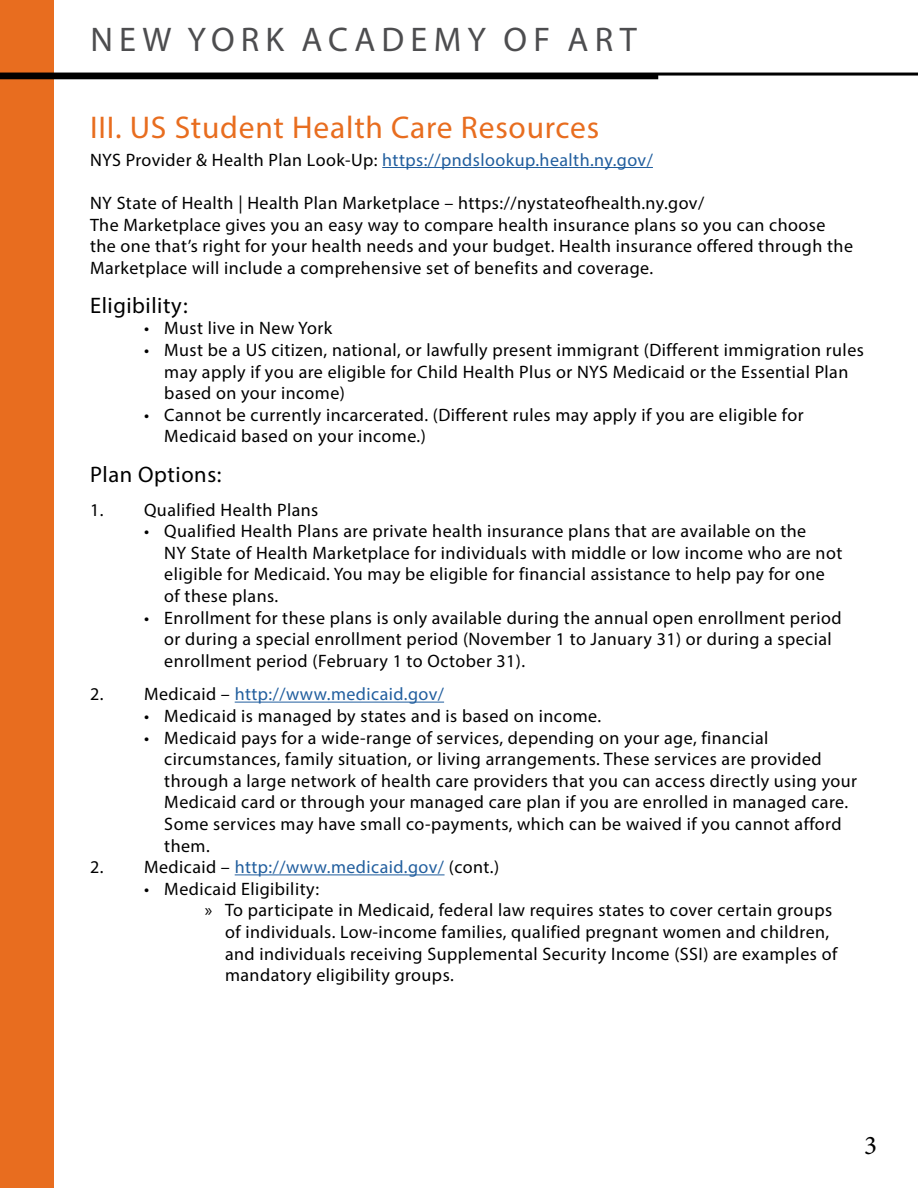
<style>
.page{position:relative;width:918px;height:1188px;background:#fff}
.page>*{position:absolute;margin:0;border:0;box-sizing:border-box;transform-origin:0 0}
.t1{font:34.35px "Myriad Pro";letter-spacing:.18em;color:#4d4d4f}
.t2{font:31.5px "Myriad Pro";letter-spacing:.025em;color:#e86d1f}
.t3{font:27px "Minion Pro";color:#000}
.t4{font:22.5px "Myriad Pro";letter-spacing:.025em;color:#000}
.t5{font:18px/21.6px "Myriad Pro";letter-spacing:.025em;color:#000}
.t6{font:18px "Myriad Pro";letter-spacing:.025em;color:#215e9e}
.s1{color:#000}
</style>
<div class="page">
<div style="left:0;top:0;width:54px;height:1188px;background:#e86d1f"></div>
<hr style="left:0;top:73px;width:918px;height:3px;background:#000">
<hr style="left:0;top:75px;width:658px;height:4px;background:#000">
<hr style="left:382px;top:167px;width:271px;height:1px;background:#215e9e">
<hr style="left:235px;top:702px;width:209px;height:1px;background:#215e9e">
<hr style="left:235px;top:874px;width:210px;height:1px;background:#215e9e">
<h1 class="t1" style="left:90px;top:19px;width:548px">NEW YORK ACADEMY OF ART</h1>
<h2 class="t2" style="left:90px;top:108px;width:511px">III. US Student Health Care Resources</h2>
<p class="t6" style="left:90px;top:149px;width:564px"><span class="s1">NYS Provider &amp; Health Plan Look-Up:</span> https://pndslookup.health.ny.gov/</p>
<p class="t5" style="left:90px;top:192px;width:765px">NY State of Health | Health Plan Marketplace – https://nystateofhealth.ny.gov/<br>The Marketplace gives you an easy way to compare health insurance plans so you can choose the one that’s right for your health needs and your budget. Health insurance offered through the Marketplace will include a comprehensive set of benefits and coverage.</p>
<p class="t4" style="left:90px;top:291px;width:99px">Eligibility:</p>
<p class="t5" style="left:144px;top:317px;width:190px">• Must live in New York</p>
<p class="t5" style="left:164px;top:339px;width:701px;text-indent:-20px">• Must be a US citizen, national, or lawfully present immigrant (Different immigration rules may apply if you are eligible for Child Health Plus or NYS Medicaid or the Essential Plan based on your income)</p>
<p class="t5" style="left:164px;top:404px;width:641px;text-indent:-20px">• Cannot be currently incarcerated. (Different rules may apply if you are eligible for<br>Medicaid based on your income.)</p>
<p class="t4" style="left:90px;top:460px;width:133px">Plan Options:</p>
<p class="t5" style="left:90px;top:498px;width:230px">1. Qualified Health Plans</p>
<p class="t5" style="left:164px;top:520px;width:680px;text-indent:-20px">• Qualified Health Plans are private health insurance plans that are available on the<br>NY State of Health Marketplace for individuals with middle or low income who are not eligible for Medicaid. You may be eligible for financial assistance to help pay for one of these plans.</p>
<p class="t5" style="left:164px;top:606px;width:679px;text-indent:-20px">• Enrollment for these plans is only available during the annual open enrollment period or during a special enrollment period (November 1 to January 31) or during a special enrollment period (February 1 to October 31).</p>
<p class="t6" style="left:90px;top:683px;width:356px"><span class="s1">2. Medicaid –</span> http://www.medicaid.gov/</p>
<p class="t5" style="left:144px;top:705px;width:459px">• Medicaid is managed by states and is based on income.</p>
<p class="t5" style="left:164px;top:726px;width:694px;text-indent:-20px">• Medicaid pays for a wide-range of services, depending on your age, financial circumstances, family situation, or living arrangements. These services are provided through a large network of health care providers that you can access directly using your Medicaid card or through your managed care plan if you are enrolled in managed care.<br>Some services may have small co-payments, which can be waived if you cannot afford them.</p>
<p class="t6" style="left:90px;top:856px;width:411px"><span class="s1">2. Medicaid –</span> http://www.medicaid.gov/ <span class="s1">(cont.)</span></p>
<p class="t5" style="left:144px;top:878px;width:177px">• Medicaid Eligibility:</p>
<p class="t5" style="left:205px;top:899px;width:629px">» To participate in Medicaid, federal law requires states to cover certain groups</p>
<p class="t5" style="left:225px;top:921px;width:606px">of individuals. Low-income families, qualified pregnant women and children,</p>
<p class="t5" style="left:225px;top:942px;width:614px">and individuals receiving Supplemental Security Income (SSI) are examples of</p>
<p class="t5" style="left:225px;top:964px;width:230px">mandatory eligibility groups.</p>
<h3 class="t3" style="left:864px;top:1127px;width:14px">3</h3>
</div>
